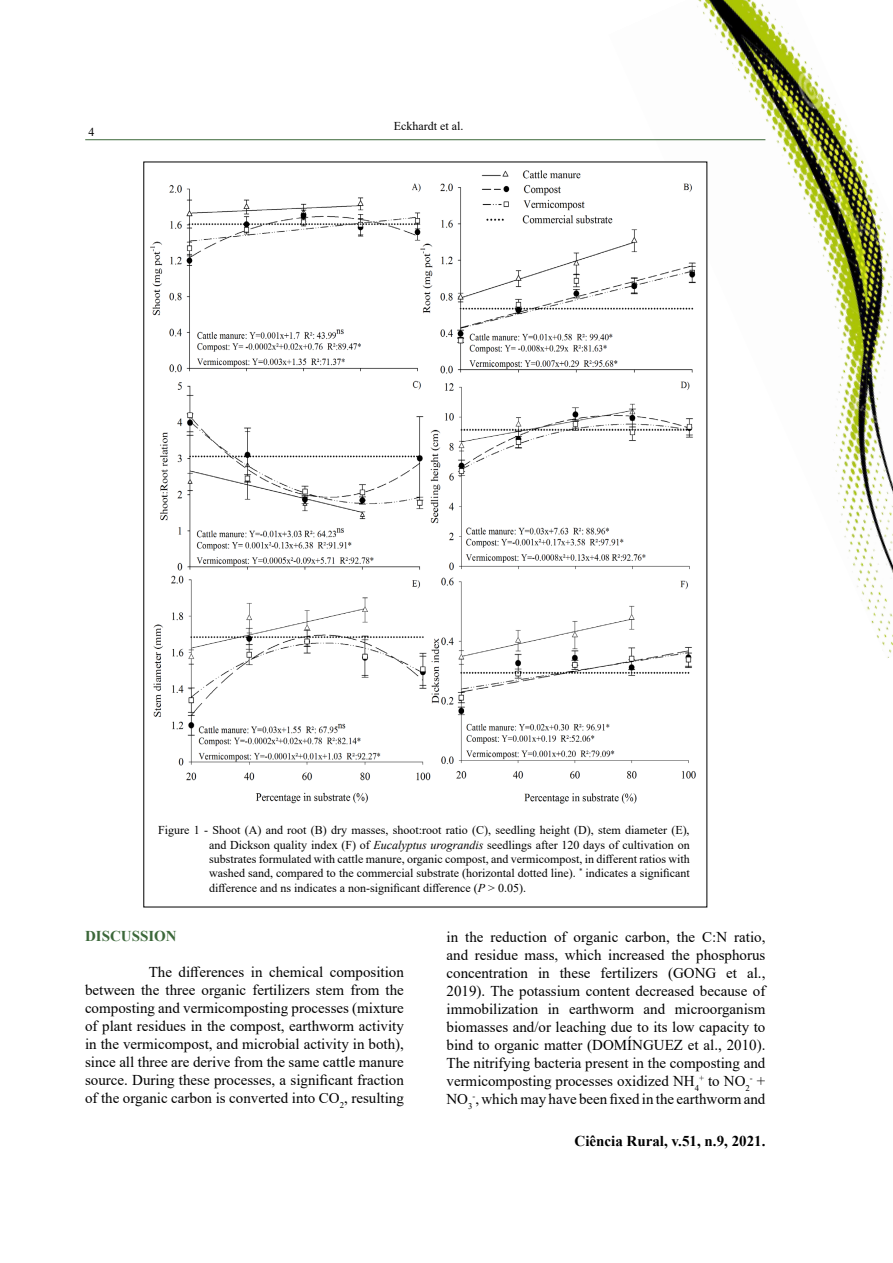
<style>
.page{position:relative;width:893px;height:1263px;background:#fff}
.page>*{position:absolute;margin:0;border:0;box-sizing:border-box;transform-origin:0 0}
.t1{font:15px/18px "Times New Roman";color:#000;text-align:justify}
.t2{font:700 15px "Times New Roman";color:#000}
.t3{font:700 15px "Times New Roman";color:#3c683a}
.t4{font:12px/14.4px "Times New Roman";color:#000;text-align:justify}
.t5{font:8.7px "Times New Roman";color:#000}
.s1{font-style:italic}
.s2{font-size:15px}
</style>
<div class="page">
<img style="left:608px;top:0;width:285px;height:659px">
<hr style="left:85px;top:139px;width:680px;height:1px;background:#3c683a">
<img style="left:150px;top:164px;width:555px;height:640px">
<p class="t4" style="left:88px;top:124px;width:7px">4</p>
<p class="t4" style="left:394px;top:119px;width:71px">Eckhardt et al.</p>
<p class="t4" style="left:209px;top:823px;width:482px;text-indent:-51px">Figure 1 - Shoot (A) and root (B) dry masses, shoot:root ratio (C), seedling height (D), stem diameter (E), and Dickson quality index (F) of <span class="s1">Eucalyptus urograndis</span> seedlings after 120 days of cultivation on substrates formulated with cattle manure, organic compost, and vermicompost, in different ratios with washed sand, compared to the commercial substrate (horizontal dotted line). <sup>*</sup> indicates a significant difference and ns indicates a non-significant difference (<span class="s1">P</span> &gt; 0.05).</p>
<p class="t3" style="left:85px;top:926px;width:93px">DISCUSSION</p>
<p class="t1" style="left:85px;top:963px;width:320px;text-indent:64px">The differences in chemical composition between the three organic fertilizers stem from the composting and vermicomposting processes (mixture of plant residues in the compost, earthworm activity in the vermicompost, and microbial activity in both), since all three are derive from the same cattle manure source. During these processes, a significant fraction of the organic carbon is converted into CO<sub>2</sub>, resulting</p>
<p class="t1" style="left:446px;top:927px;width:320px">in the reduction of organic carbon, the C:N ratio, and residue mass, which increased the phosphorus concentration in these fertilizers (GONG et al., 2019). The potassium content decreased because of immobilization in earthworm and microorganism biomasses and/or leaching due to its low capacity to bind to organic matter (DOMÍNGUEZ et al., 2010).<br>The nitrifying bacteria present in the composting and vermicomposting processes oxidized NH<sub>4</sub><sup>+</sup> to NO<sub>2</sub></p>
<p class="t5" style="left:750px;top:1072px;width:17px">- <span class="s2">+</span></p>
<p class="t1" style="left:446px;top:1089px;width:320px">NO<sub>3</sub><sup>-</sup>, which may have been fixed in the earthworm and</p>
<p class="t2" style="left:575px;top:1130px;width:192px">Ciência Rural, v.51, n.9, 2021.</p>
</div>
